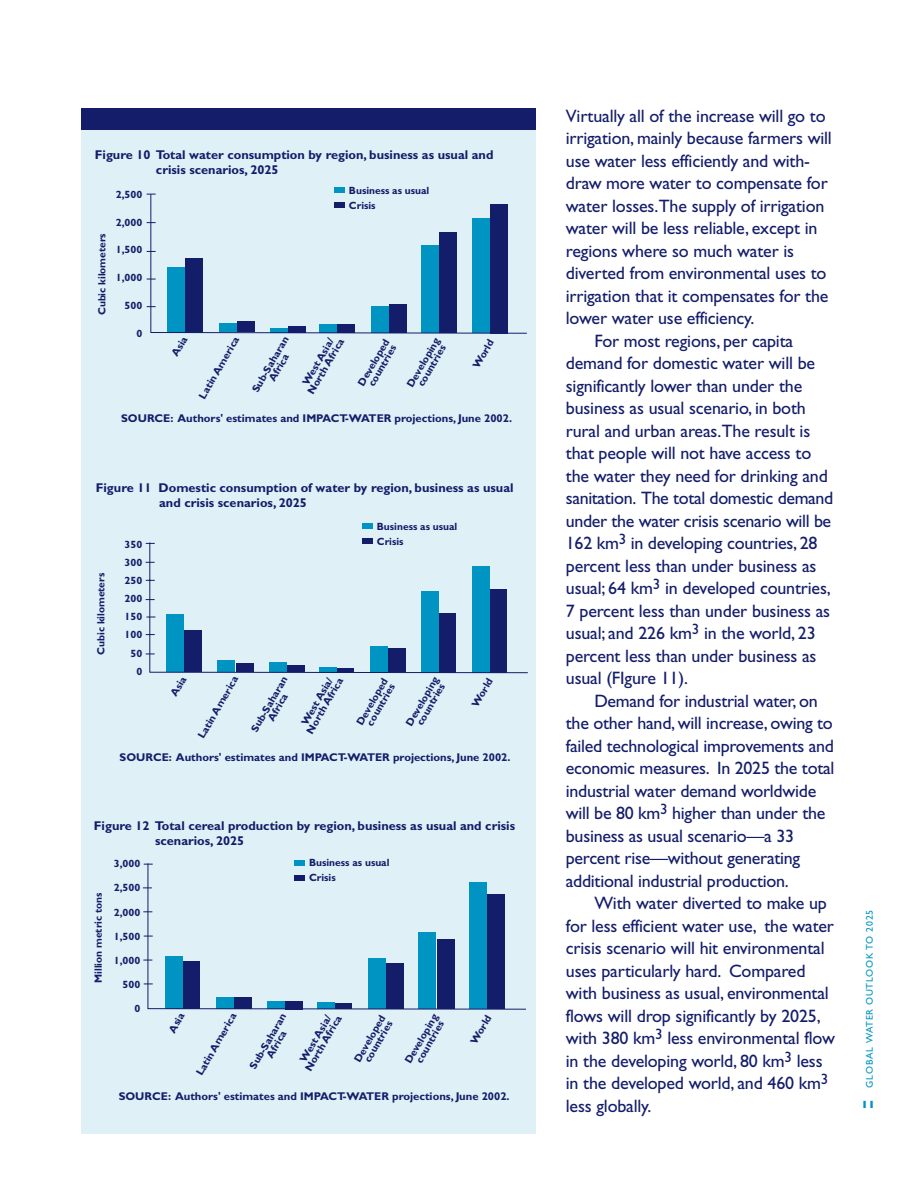
<style>
.page{position:relative;width:918px;height:1188px;background:#fff}
.page>*{position:absolute;margin:0;border:0;box-sizing:border-box;transform-origin:0 0}
.t1{font:18px "Gill Sans";letter-spacing:-.01em;color:#131d6a}
.t2{font:700 12.75px/15px "Gill Sans";color:#131d6a}
.t3{font:700 11.25px "Gill Sans";color:#131d6a}
.t4{font:700 10.5px/9px "Gill Sans";color:#131d6a;text-align:center}
.t5{font:800 10.5px "Gill Sans";color:#0094c3}
.t6{font:9.75px "Gill Sans";letter-spacing:.075em;color:#0094c3}
</style>
<div class="page">
<div style="left:81px;top:121px;width:455px;height:1013px;background:#dff0f6"></div>
<div style="left:81px;top:108px;width:455px;height:22px;background:#131d6a"></div>
<div style="left:363px;top:524px;width:10px;height:5px;background:#0094c3"></div>
<div style="left:363px;top:539px;width:10px;height:5px;background:#131d6a"></div>
<svg style="left:145px;top:542px;width:383px;height:131px"></svg>
<div style="left:335px;top:188px;width:10px;height:5px;background:#0094c3"></div>
<svg style="left:150px;top:194px;width:377px;height:140px"></svg>
<div style="left:295px;top:860px;width:10px;height:5px;background:#0094c3"></div>
<svg style="left:147px;top:863px;width:379px;height:147px"></svg>
<p class="t2" style="left:156px;top:148px;width:339px;text-indent:-61px">Figure 10 Total water consumption by region, business as usual and crisis scenarios, 2025</p>
<p class="t4" style="left:99px;top:315px;width:83px;rotate:-90deg">Cubic kilometers</p>
<p class="t4" style="left:349px;top:184px;width:82px;line-height:15px;text-align:left">Business as usual<br>Crisis</p>
<p class="t4" style="left:116px;top:191px;width:28px">2,500</p>
<p class="t4" style="left:116px;top:219px;width:28px">2,000</p>
<p class="t4" style="left:116px;top:246px;width:28px">1,500</p>
<p class="t4" style="left:116px;top:274px;width:28px">1,000</p>
<p class="t4" style="left:125px;top:302px;width:19px">500</p>
<p class="t4" style="left:137px;top:330px;width:7px">0</p>
<p class="t4" style="left:199px;top:396px;width:72px;rotate:-60deg">Latin America</p>
<p class="t4" style="left:252px;top:390px;width:64px;rotate:-60deg">Sub-Saharan<br>Africa</p>
<p class="t4" style="left:300px;top:387px;width:64px;rotate:-60deg">West Asia/<br>North Africa</p>
<p class="t3" style="left:121px;top:415px;width:392px">SOURCE: Authors' estimates and IMPACT-WATER projections, June 2002.</p>
<p class="t4" style="left:171px;top:354px;width:23px;rotate:-60deg">Asia</p>
<p class="t4" style="left:473px;top:366px;width:33px;rotate:-60deg">World</p>
<p class="t4" style="left:407px;top:385px;width:57px;rotate:-60deg">Developing countries</p>
<p class="t4" style="left:358px;top:383px;width:54px;rotate:-60deg">Developed countries</p>
<p class="t2" style="left:159px;top:481px;width:356px;text-indent:-63px">Figure 11 Domestic consumption of water by region, business as usual and crisis scenarios, 2025</p>
<p class="t4" style="left:98px;top:655px;width:83px;rotate:-90deg">Cubic kilometers</p>
<p class="t4" style="left:377px;top:520px;width:82px;line-height:15px;text-align:left">Business as usual<br>Crisis</p>
<p class="t4" style="left:124px;top:536px;width:19px;line-height:18.1px;text-align:right">350<br>300<br>250<br>200<br>150<br>100<br>50<br>0</p>
<p class="t4" style="left:198px;top:736px;width:72px;rotate:-60deg">Latin America</p>
<p class="t4" style="left:251px;top:729px;width:64px;rotate:-60deg">Sub-Saharan<br>Africa</p>
<p class="t4" style="left:298px;top:727px;width:64px;rotate:-60deg">West Asia/<br>North Africa</p>
<p class="t3" style="left:120px;top:753px;width:392px">SOURCE: Authors' estimates and IMPACT-WATER projections, June 2002.</p>
<p class="t4" style="left:170px;top:694px;width:23px;rotate:-60deg">Asia</p>
<p class="t4" style="left:472px;top:704px;width:33px;rotate:-60deg">World</p>
<p class="t4" style="left:406px;top:723px;width:57px;rotate:-60deg">Developing countries</p>
<p class="t4" style="left:356px;top:723px;width:54px;rotate:-60deg">Developed countries</p>
<p class="t2" style="left:155px;top:820px;width:362px;text-indent:-61px">Figure 12 Total cereal production by region, business as usual and crisis scenarios, 2025</p>
<p class="t4" style="left:95px;top:983px;width:92px;rotate:-90deg">Million metric tons</p>
<p class="t4" style="left:309px;top:856px;width:82px;line-height:15px;text-align:left">Business as usual<br>Crisis</p>
<p class="t4" style="left:114px;top:860px;width:28px">3,000</p>
<p class="t4" style="left:114px;top:885px;width:28px">2,500</p>
<p class="t4" style="left:114px;top:909px;width:28px">2,000</p>
<p class="t4" style="left:114px;top:933px;width:28px">1,500</p>
<p class="t4" style="left:114px;top:957px;width:28px">1,000</p>
<p class="t4" style="left:123px;top:981px;width:19px">500</p>
<p class="t4" style="left:135px;top:1005px;width:7px">0</p>
<p class="t4" style="left:168px;top:1030px;width:23px;rotate:-60deg">Asia</p>
<p class="t4" style="left:470px;top:1041px;width:33px;rotate:-60deg">World</p>
<p class="t4" style="left:196px;top:1073px;width:72px;rotate:-60deg">Latin America</p>
<p class="t4" style="left:249px;top:1066px;width:64px;rotate:-60deg">Sub-Saharan<br>Africa</p>
<p class="t4" style="left:297px;top:1064px;width:64px;rotate:-60deg">West Asia/<br>North Africa</p>
<p class="t3" style="left:119px;top:1093px;width:392px">SOURCE: Authors' estimates and IMPACT-WATER projections, June 2002.</p>
<p class="t4" style="left:405px;top:1061px;width:57px;rotate:-60deg">Developing countries</p>
<p class="t4" style="left:354px;top:1060px;width:54px;rotate:-60deg">Developed countries</p>
<p class="t1" style="left:566px;top:109px;width:261px">Virtually all of the increase will go to</p>
<p class="t1" style="left:566px;top:132px;width:268px">irrigation, mainly because farmers will</p>
<p class="t1" style="left:566px;top:154px;width:246px">use water less efficiently and with-</p>
<p class="t1" style="left:566px;top:177px;width:263px">draw more water to compensate for</p>
<p class="t1" style="left:566px;top:199px;width:260px">water losses.The supply of irrigation</p>
<p class="t1" style="left:566px;top:222px;width:253px">water will be less reliable, except in</p>
<p class="t1" style="left:566px;top:244px;width:230px">regions where so much water is</p>
<p class="t1" style="left:566px;top:267px;width:262px">diverted from environmental uses to</p>
<p class="t1" style="left:566px;top:289px;width:264px">irrigation that it compensates for the</p>
<p class="t1" style="left:566px;top:312px;width:190px">lower water use efficiency.</p>
<p class="t1" style="left:594px;top:334px;width:200px">For most regions, per capita</p>
<p class="t1" style="left:566px;top:357px;width:251px">demand for domestic water will be</p>
<p class="t1" style="left:566px;top:379px;width:238px">significantly lower than under the</p>
<p class="t1" style="left:566px;top:402px;width:241px">business as usual scenario, in both</p>
<p class="t1" style="left:566px;top:424px;width:246px">rural and urban areas.The result is</p>
<p class="t1" style="left:566px;top:447px;width:247px">that people will not have access to</p>
<p class="t1" style="left:566px;top:469px;width:264px">the water they need for drinking and</p>
<p class="t1" style="left:566px;top:492px;width:269px">sanitation. The total domestic demand</p>
<p class="t1" style="left:566px;top:514px;width:267px">under the water crisis scenario will be</p>
<p class="t1" style="left:566px;top:537px;width:253px">162 km<sup>3</sup> in developing countries, 28</p>
<p class="t1" style="left:566px;top:559px;width:252px">percent less than under business as</p>
<p class="t1" style="left:566px;top:582px;width:266px">usual; 64 km<sup>3</sup> in developed countries,</p>
<p class="t1" style="left:566px;top:604px;width:266px">7 percent less than under business as</p>
<p class="t1" style="left:566px;top:627px;width:251px">usual; and 226 km<sup>3</sup> in the world, 23</p>
<p class="t1" style="left:566px;top:649px;width:252px">percent less than under business as</p>
<p class="t1" style="left:566px;top:672px;width:124px">usual (FIgure 11).</p>
<p class="t1" style="left:594px;top:694px;width:225px">Demand for industrial water, on</p>
<p class="t1" style="left:566px;top:717px;width:268px">the other hand, will increase, owing to</p>
<p class="t1" style="left:566px;top:739px;width:270px">failed technological improvements and</p>
<p class="t1" style="left:566px;top:762px;width:270px">economic measures. In 2025 the total</p>
<p class="t1" style="left:566px;top:784px;width:252px">industrial water demand worldwide</p>
<p class="t1" style="left:566px;top:807px;width:261px">will be 80 km<sup>3</sup> higher than under the</p>
<p class="t1" style="left:566px;top:829px;width:230px">business as usual scenario—a 33</p>
<p class="t1" style="left:566px;top:852px;width:236px">percent rise—without generating</p>
<p class="t1" style="left:566px;top:874px;width:224px">additional industrial production.</p>
<p class="t1" style="left:594px;top:897px;width:234px">With water diverted to make up</p>
<p class="t1" style="left:566px;top:919px;width:270px">for less efficient water use, the water</p>
<p class="t1" style="left:566px;top:942px;width:260px">crisis scenario will hit environmental</p>
<p class="t1" style="left:566px;top:964px;width:241px">uses particularly hard. Compared</p>
<p class="t1" style="left:566px;top:987px;width:264px">with business as usual, environmental</p>
<p class="t1" style="left:566px;top:1009px;width:256px">flows will drop significantly by 2025,</p>
<p class="t1" style="left:566px;top:1032px;width:271px">with 380 km<sup>3</sup> less environmental flow</p>
<p class="t1" style="left:566px;top:1054px;width:258px">in the developing world, 80 km<sup>3</sup> less</p>
<p class="t1" style="left:566px;top:1077px;width:264px">in the developed world, and 460 km<sup>3</sup></p>
<p class="t1" style="left:566px;top:1099px;width:87px">less globally.</p>
<p class="t6" style="left:866px;top:1088px;width:179px;rotate:-90deg">GLOBAL WATER OUTLOOK TO 2025</p>
<p class="t5" style="left:861px;top:1101px;width:16px">11</p>
</div>
